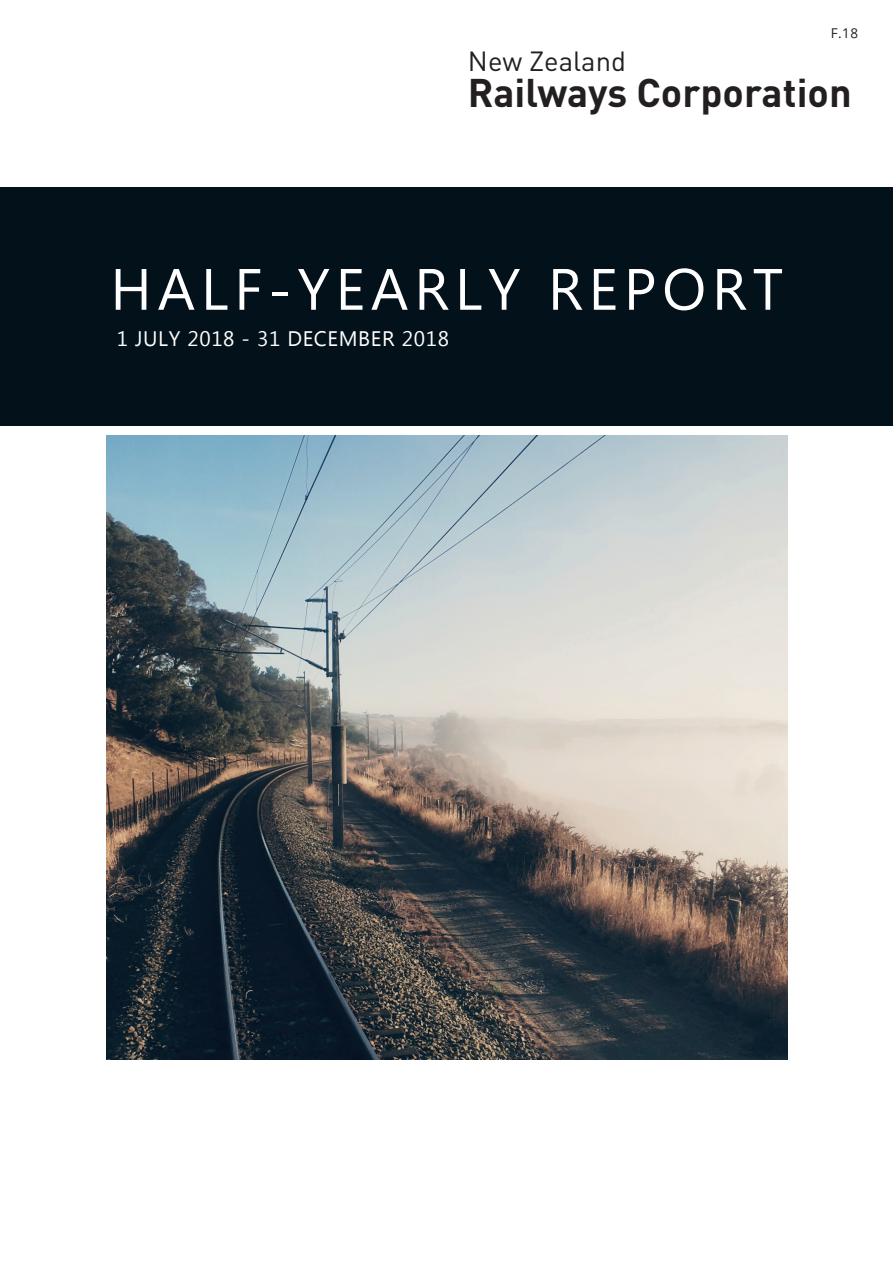
<style>
.page{position:relative;width:893px;height:1263px;background:#fff}
.page>*{position:absolute;margin:0;border:0;box-sizing:border-box;transform-origin:0 0}
.t1{font:58.2px "Ebrima";letter-spacing:.1em;color:#fff}
.t2{font:700 39.6px "DIN Pro";color:#231f20}
.t3{font:27.45px "DIN Pro";color:#231f20}
.t4{font:21px "Ebrima";letter-spacing:.03em;color:#fff}
.t5{font:13.5px "Open Sans";color:#231f20}
</style>
<div class="page">
<img style="left:107px;top:436px;width:680px;height:623px">
<div style="left:0;top:187px;width:893px;height:238px;background:#03111b"></div>
<p class="t5" style="left:831px;top:23px;width:29px">F.18</p>
<h3 class="t3" style="left:468px;top:39px;width:160px">New Zealand</h3>
<h2 class="t2" style="left:468px;top:60px;width:385px">Railways Corporation</h2>
<h1 class="t1" style="left:110px;top:248px;width:674px">HALF-YEARLY REPORT</h1>
<p class="t4" style="left:117px;top:323px;width:334px">1 JULY 2018 - 31 DECEMBER 2018</p>
</div>
